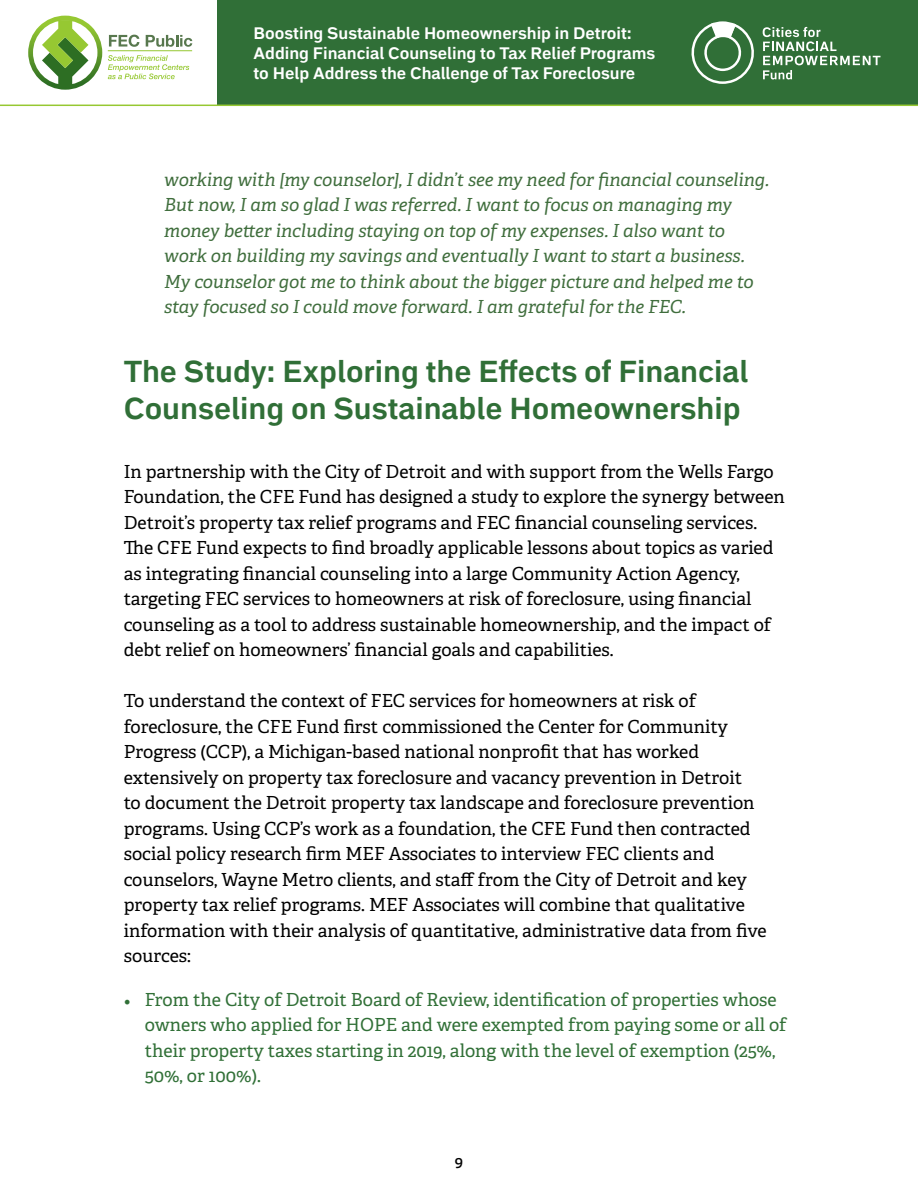
<style>
.page{position:relative;width:918px;height:1188px;background:#fff}
.page>*{position:absolute;margin:0;border:0;box-sizing:border-box;transform-origin:0 0}
.t1{font:700 30px/37.5px "Embarcadero MVB Pro";color:#306f37}
.t2{font:18px/25.5px "Adelle";color:#000}
.t3{font:italic 18px/25.5px "Adelle";color:#406e3d}
.t4{font:18px/25.5px "Adelle";color:#317037}
.t5{font:700 16.5px/19.8px "Embarcadero MVB Pro";color:#fff}
.t6{font:500 15px "Embarcadero MVB Pro";color:#000}
.s1{font-family:"Minion Pro"}
</style>
<div class="page">
<svg style="left:109px;top:35px;width:30px;height:12px"></svg>
<svg style="left:146px;top:35px;width:46px;height:12px"></svg>
<svg style="left:108px;top:55px;width:81px;height:24px"></svg>
<hr style="left:108px;top:50px;width:84px;height:1px;background:#96c832">
<svg style="left:28px;top:16px;width:74px;height:74px"></svg>
<div style="left:218px;top:0;width:700px;height:105px;background:#306f37"></div>
<svg style="left:691px;top:21px;width:63px;height:63px"></svg>
<svg style="left:763px;top:27px;width:117px;height:52px"></svg>
<hr style="left:0;top:105px;width:918px;height:1px;background:#96c832">
<p class="t5" style="left:254px;top:23px;width:403px">Boosting Sustainable Homeownership in Detroit:<br>Adding Financial Counseling to Tax Relief Programs to Help Address the Challenge of Tax Foreclosure</p>
<p class="t3" style="left:164px;top:167px;width:607px">working with [my counselor], I didn’t see my need for financial counseling.<br>But now, I am so glad I was referred. I want to focus on managing my money better including staying on top of my expenses. I also want to work on building my savings and eventually I want to start a business.<br>My counselor got me to think about the bigger picture and helped me to stay focused so I could move forward. I am grateful for the FEC.</p>
<h1 class="t1" style="left:124px;top:351px;width:626px">The Study: Exploring the Effects of Financial<br>Counseling on Sustainable Homeownership</h1>
<p class="t2" style="left:124px;top:459px;width:663px">In partnership with the City of Detroit and with support from the Wells Fargo Foundation, the CFE Fund has designed a study to explore the synergy between Detroit’s property tax relief programs and FEC financial counseling services.<br>The CFE Fund expects to find broadly applicable lessons about topics as varied as integrating financial counseling into a large Community Action Agency, targeting FEC services to homeowners at risk of foreclosure, using financial counseling as a tool to address sustainable homeownership, and the impact of debt relief on homeowners’ financial goals and capabilities.</p>
<p class="t2" style="left:124px;top:688px;width:645px">To understand the context of FEC services for homeowners at risk of foreclosure, the CFE Fund first commissioned the Center for Community Progress (CCP), a Michigan-based national nonprofit that has worked extensively on property tax foreclosure and vacancy prevention in Detroit<br>to document the Detroit property tax landscape and foreclosure prevention programs. Using CCP’s work as a foundation, the CFE Fund then contracted social policy research firm MEF Associates to interview FEC clients and counselors, Wayne Metro clients, and staff from the City of Detroit and key property tax relief programs. MEF Associates will combine that qualitative information with their analysis of quantitative, administrative data from five sources:</p>
<p class="t4" style="left:145px;top:987px;width:643px;text-indent:-21px"><span class="s1">•</span> From the City of Detroit Board of Review, identification of properties whose owners who applied for HOPE and were exempted from paying some or all of their property taxes starting in 2019, along with the level of exemption (25%, 50%, or 100%).</p>
<p class="t6" style="left:455px;top:1151px;width:10px">9</p>
</div>
